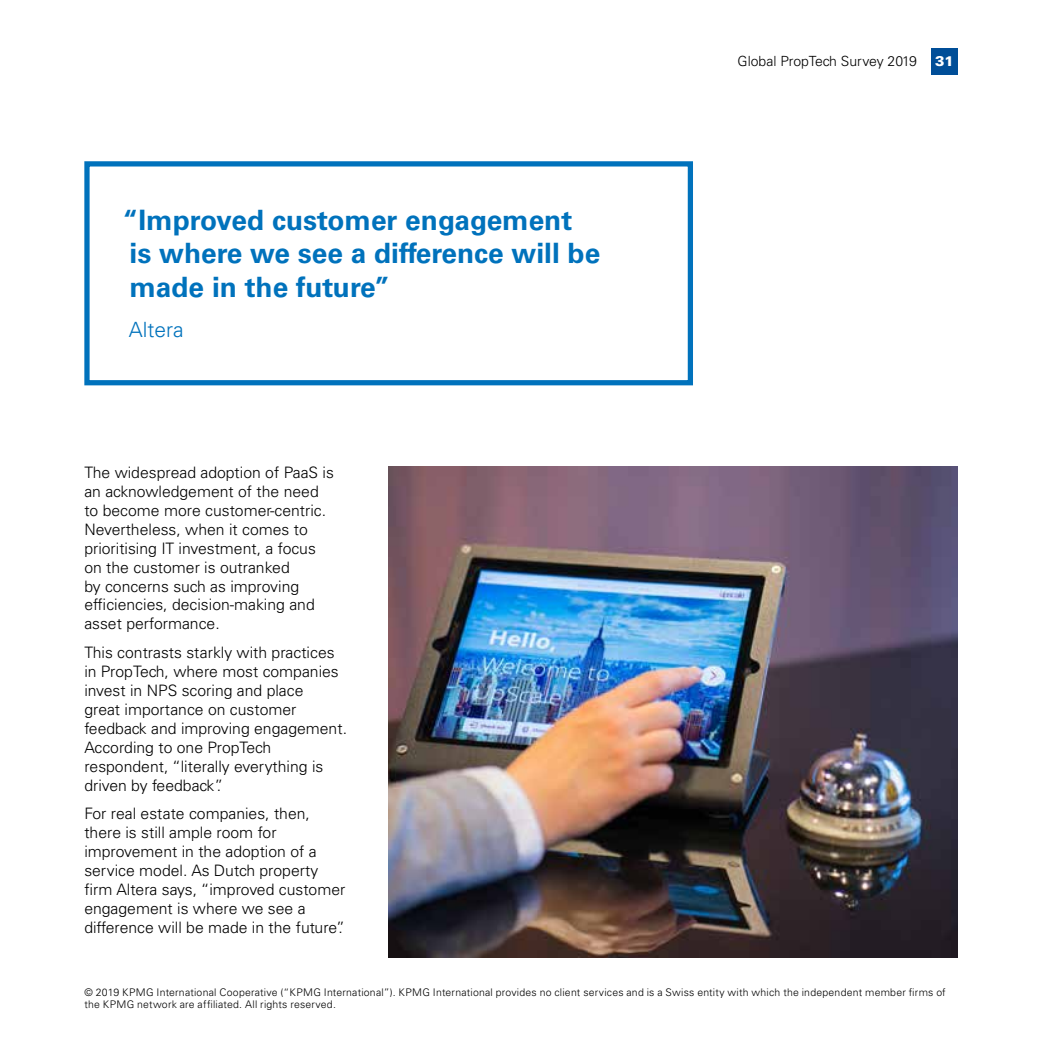
<style>
.page{position:relative;width:1042px;height:1042px;background:#fff}
.page>*{position:absolute;margin:0;border:0;box-sizing:border-box;transform-origin:0 0}
.t1{font:700 28px/33.6px "Univers LT Std";color:#0072bc}
.t2{font:300 21px "Univers LT Std";color:#0072bc}
.t3{font:300 15.75px/18.9px "Univers LT Std";color:#000}
.t4{font:300 14px "Univers LT Std";color:#000}
.t5{font:900 14px "Univers LT Std";color:#fff}
.t6{font:300 10.5px/12.6px "Univers LT Std";letter-spacing:.02em;color:#000}
</style>
<div class="page">
<img style="left:389px;top:467px;width:568px;height:490px">
<div style="left:84px;top:161px;width:609px;height:224px;border:5px solid #0072bc"></div>
<div style="left:931px;top:48px;width:26px;height:27px;background:#004e98"></div>
<h1 class="t1" style="left:123px;top:203px;width:479px">“Improved customer engagement is where we see a difference will be made in the future”</h1>
<h2 class="t2" style="left:129px;top:317px;width:56px">Altera</h2>
<p class="t3" style="left:84px;top:463px;width:251px">The widespread adoption of PaaS is an acknowledgement of the need to become more customer-centric.<br>Nevertheless, when it comes to prioritising IT investment, a focus on the customer is outranked<br>by concerns such as improving efficiencies, decision-making and asset performance.</p>
<p class="t3" style="left:84px;top:643px;width:264px">This contrasts starkly with practices in PropTech, where most companies invest in NPS scoring and place<br>great importance on customer feedback and improving engagement.<br>According to one PropTech respondent, “literally everything is driven by feedback”.</p>
<p class="t3" style="left:84px;top:804px;width:262px">For real estate companies, then, there is still ample room for improvement in the adoption of a service model. As Dutch property firm Altera says, “improved customer engagement is where we see a difference will be made in the future”.</p>
<p class="t4" style="left:737px;top:53px;width:181px">Global PropTech Survey 2019</p>
<p class="t5" style="left:935px;top:53px;width:20px">31</p>
<p class="t6" style="left:84px;top:985px;width:863px">© 2019 KPMG International Cooperative (“KPMG International”). KPMG International provides no client services and is a Swiss entity with which the independent member firms of the KPMG network are affiliated. All rights reserved.</p>
</div>
